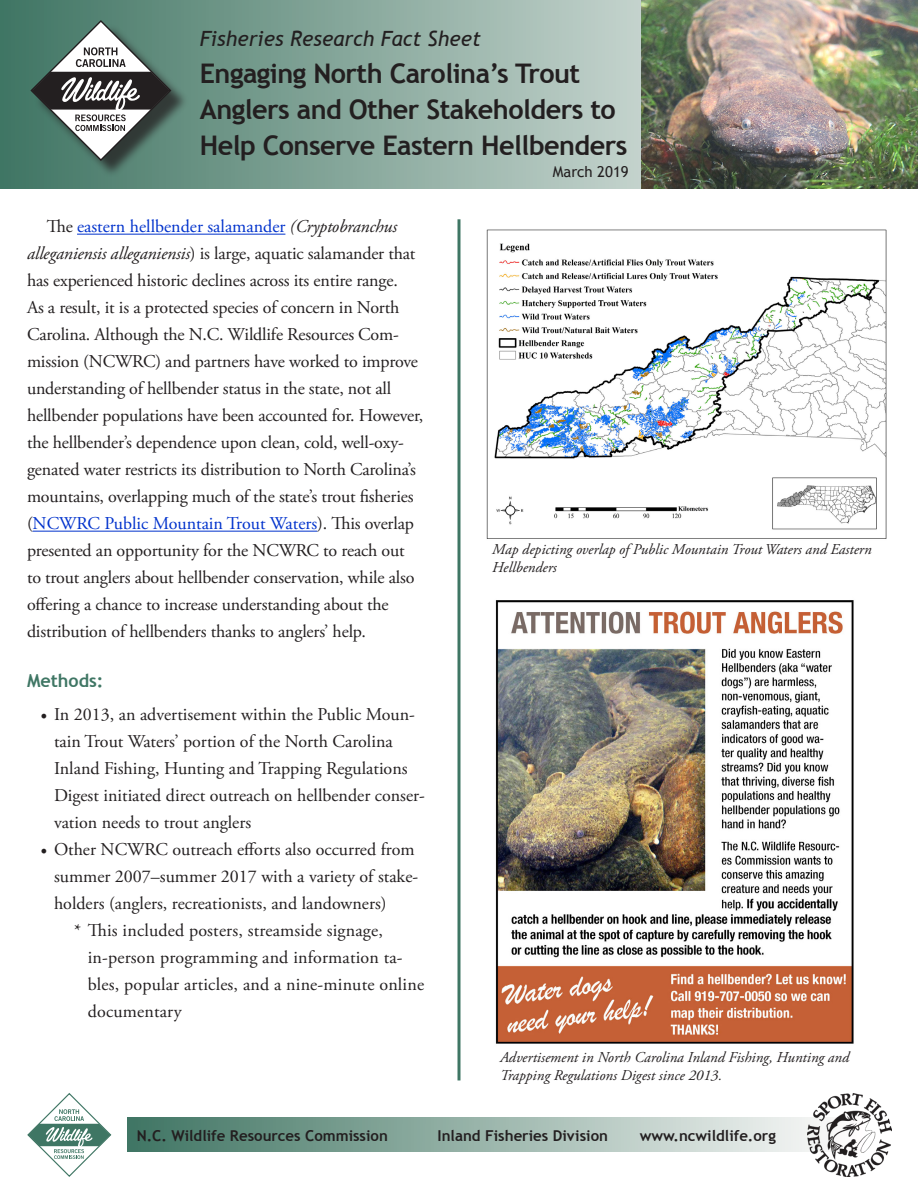
<style>
.page{position:relative;width:918px;height:1188px;background:#fff}
.page>*{position:absolute;margin:0;border:0;box-sizing:border-box;transform-origin:0 0}
.t1{font:700 27px/36px "Trebuchet MS";letter-spacing:-.02em;color:#231f20}
.t2{font:italic 21px "Trebuchet MS";color:#231f20}
.t3{font:18px/27px "Adobe Garamond Pro";letter-spacing:-.01em;color:#231f20}
.t4{font:18px/27px "Adobe Garamond Pro";letter-spacing:.01em;color:#231f20}
.t5{font:700 18px "Trebuchet MS";color:#3f7664}
.t6{font:italic 15px/18px "Adobe Garamond Pro";color:#231f20}
.t7{font:700 15px "Trebuchet MS";color:#231f20}
.t8{font:15px "Trebuchet MS";color:#231f20}
.s1{color:#0132cc}
.s2{font-style:italic}
.s3{font-family:"Minion Pro"}
</style>
<div class="page">
<svg style="left:27px;top:1093px;width:85px;height:84px"></svg>
<div style="left:128px;top:1118px;width:747px;height:34px;background:linear-gradient(to right,#3e7462,#fffefe)"></div>
<img style="left:808px;top:1093px;width:83px;height:83px">
<svg style="left:0;top:0;width:642px;height:189px;background:#8caba0"></svg>
<div style="left:34px;top:24px;width:155px;height:155px;background:#231f20;opacity:.75"></div>
<svg style="left:30px;top:20px;width:142px;height:141px"></svg>
<img style="left:642px;top:0;width:276px;height:189px">
<hr style="left:77px;top:234px;width:208px;height:1px;background:#0132cc">
<hr style="left:33px;top:531px;width:284px;height:1px;background:#0132cc">
<hr style="left:458px;top:219px;width:2px;height:861px;background:#3f7664">
<img style="left:495px;top:600px;width:359px;height:444px">
<img style="left:486px;top:229px;width:401px;height:310px">
<p class="t2" style="left:200px;top:26px;width:283px">Fisheries Research Fact Sheet</p>
<h1 class="t1" style="left:200px;top:55px;width:429px">Engaging North Carolina’s Trout<br>Anglers and Other Stakeholders to<br>Help Conserve Eastern Hellbenders</h1>
<p class="t8" style="left:553px;top:163px;width:77px">March 2019</p>
<p class="t3" style="left:27px;top:214px;width:398px;text-indent:20px">The <span class="s1">eastern hellbender salamander</span> <span class="s2">(Cryptobranchus alleganiensis alleganiensis</span>) is large, aquatic salamander that has experienced historic declines across its entire range.<br>As a result, it is a protected species of concern in North Carolina. Although the N.C. Wildlife Resources Com&shy;mission (NCWRC) and partners have worked to improve understanding of hellbender status in the state, not all hellbender populations have been accounted for. However, the hellbender’s dependence upon clean, cold, well-oxy&shy;genated water restricts its distribution to North Carolina’s mountains, overlapping much of the state’s trout fisheries (<span class="s1">NCWRC Public Mountain Trout Waters</span>). This overlap presented an opportunity for the NCWRC to reach out<br>to trout anglers about hellbender conservation, while also offering a chance to increase understanding about the distribution of hellbenders thanks to anglers’ help.</p>
<p class="t5" style="left:27px;top:669px;width:78px">Methods:</p>
<p class="t3" style="left:54px;top:701px;width:372px;text-indent:-14px"><span class="s3">•</span> In 2013, an advertisement within the Public Moun&shy;tain Trout Waters’ portion of the North Carolina Inland Fishing, Hunting and Trapping Regulations Digest initiated direct outreach on hellbender conser&shy;vation needs to trout anglers</p>
<p class="t3" style="left:54px;top:836px;width:366px;text-indent:-14px"><span class="s3">•</span> Other NCWRC outreach efforts also occurred from summer 2007–summer 2017 with a variety of stake&shy;holders (anglers, recreationists, and landowners)</p>
<p class="t4" style="left:88px;top:917px;width:338px;text-indent:-14px"><span class="s3">*</span> This included posters, streamside signage, in-person programming and information ta&shy;bles, popular articles, and a nine-minute online documentary</p>
<p class="t6" style="left:492px;top:541px;width:381px">Map depicting overlap of Public Mountain Trout Waters and Eastern<br>Hellbenders</p>
<p class="t6" style="left:500px;top:1048px;width:351px">Advertisement in North Carolina Inland Fishing, Hunting and<br>Trapping Regulations Digest since 2013.</p>
<p class="t7" style="left:137px;top:1127px;width:253px">N.C. Wildlife Resources Commission</p>
<p class="t7" style="left:438px;top:1127px;width:172px">Inland Fisheries Division</p>
<p class="t7" style="left:640px;top:1127px;width:138px">www.ncwildlife.org</p>
</div>
